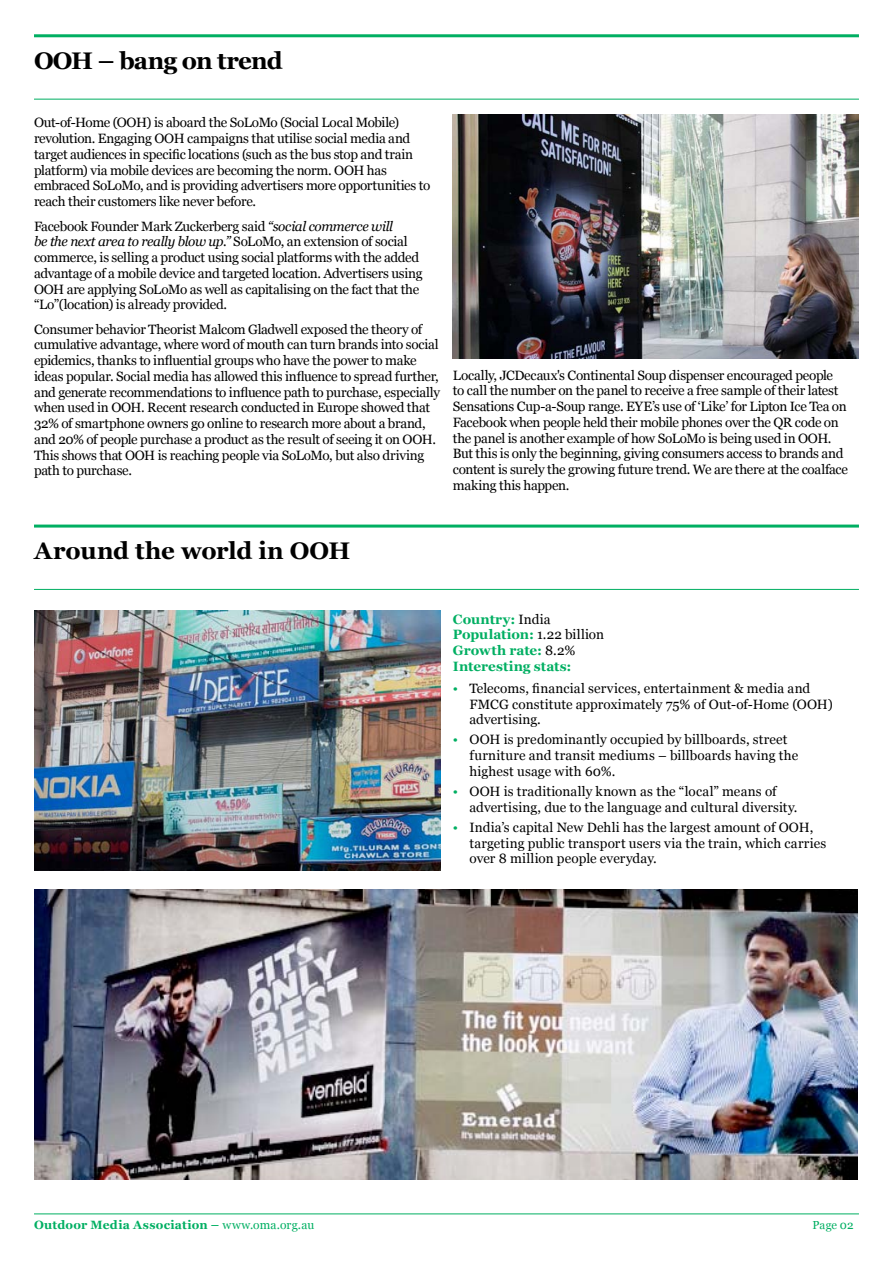
<style>
.page{position:relative;width:893px;height:1263px;background:#fff}
.page>*{position:absolute;margin:0;border:0;box-sizing:border-box;transform-origin:0 0}
.t1{font:700 24px "Georgia";letter-spacing:-.015em;color:#000}
.t2{font:700 24px "Georgia";letter-spacing:-.035em;color:#000}
.t3{font:13.5px/15.8px "Georgia";letter-spacing:-.015em;color:#000}
.t4{font:13.5px/15.8px "Georgia";letter-spacing:.01em;color:#000}
.t5{font:13.5px/15.8px "Georgia";letter-spacing:.005em;color:#000}
.t6{font:700 13.5px/15.8px "Georgia";letter-spacing:.005em;color:#00af62}
.t7{font:700 12px "Georgia";letter-spacing:.02em;color:#00af62}
.t8{font:11.7px "Georgia";color:#00af62}
.s1{font-style:italic}
.s2{font-weight:400;color:#000}
.s3{color:#00af62}
.s4{font-weight:400}
</style>
<div class="page">
<hr style="left:34px;top:34px;width:825px;height:3px;background:#00af62">
<hr style="left:34px;top:99px;width:825px;height:1px;background:#00af62">
<hr style="left:34px;top:1213px;width:825px;height:1px;background:#00af62">
<img style="left:453px;top:115px;width:406px;height:243px">
<hr style="left:34px;top:525px;width:825px;height:3px;background:#00af62">
<hr style="left:34px;top:589px;width:825px;height:1px;background:#00af62">
<img style="left:35px;top:611px;width:406px;height:259px">
<img style="left:35px;top:889px;width:823px;height:290px">
<h1 class="t2" style="left:34px;top:45px;width:250px">OOH – bang on trend</h1>
<p class="t3" style="left:34px;top:115px;width:398px">Out-of-Home (OOH) is aboard the SoLoMo (Social Local Mobile) revolution. Engaging OOH campaigns that utilise social media and target audiences in specific locations (such as the bus stop and train platform) via mobile devices are becoming the norm. OOH has embraced SoLoMo, and is providing advertisers more opportunities to reach their customers like never before.</p>
<p class="t3" style="left:34px;top:218px;width:390px">Facebook Founder Mark Zuckerberg said <span class="s1">“social commerce will<br>be the next area to really blow up.”</span> SoLoMo, an extension of social commerce, is selling a product using social platforms with the added advantage of a mobile device and targeted location. Advertisers using OOH are applying SoLoMo as well as capitalising on the fact that the “Lo”(location) is already provided.</p>
<p class="t3" style="left:34px;top:321px;width:408px">Consumer behavior Theorist Malcom Gladwell exposed the theory of cumulative advantage, where word of mouth can turn brands into social epidemics, thanks to influential groups who have the power to make ideas popular. Social media has allowed this influence to spread further, and generate recommendations to influence path to purchase, especially when used in OOH. Recent research conducted in Europe showed that 32% of smartphone owners go online to research more about a brand, and 20% of people purchase a product as the result of seeing it on OOH.<br>This shows that OOH is reaching people via SoLoMo, but also driving path to purchase.</p>
<p class="t3" style="left:453px;top:367px;width:397px">Locally, JCDecaux's Continental Soup dispenser encouraged people to call the number on the panel to receive a free sample of their latest Sensations Cup-a-Soup range. EYE’s use of ‘Like’ for Lipton Ice Tea on Facebook when people held their mobile phones over the QR code on the panel is another example of how SoLoMo is being used in OOH.<br>But this is only the beginning, giving consumers access to brands and content is surely the growing future trend. We are there at the coalface making this happen.</p>
<h1 class="t1" style="left:34px;top:536px;width:318px">Around the world in OOH</h1>
<p class="t6" style="left:453px;top:611px;width:153px">Country: <span class="s2">India<br></span>Population: <span class="s2">1.22 billion<br></span>Growth rate: <span class="s2">8.2%<br></span>Interesting stats:</p>
<p class="t5" style="left:469px;top:681px;width:365px;text-indent:-16px"><span class="s3">•</span> Telecoms, financial services, entertainment &amp; media and<br>FMCG constitute approximately 75% of Out-of-Home (OOH) advertising.</p>
<p class="t4" style="left:469px;top:732px;width:330px;text-indent:-16px"><span class="s3">•</span> OOH is predominantly occupied by billboards, street furniture and transit mediums – billboards having the highest usage with 60%.</p>
<p class="t4" style="left:469px;top:784px;width:330px;text-indent:-16px"><span class="s3">•</span> OOH is traditionally known as the “local” means of advertising, due to the language and cultural diversity.</p>
<p class="t4" style="left:469px;top:819px;width:358px;text-indent:-16px"><span class="s3">•</span> India’s capital New Dehli has the largest amount of OOH, targeting public transport users via the train, which carries over 8 million people everyday.</p>
<p class="t7" style="left:34px;top:1217px;width:282px">Outdoor Media Association – <span class="s4">www.oma.org.au</span></p>
<p class="t8" style="left:813px;top:1218px;width:43px">Page 02</p>
</div>
